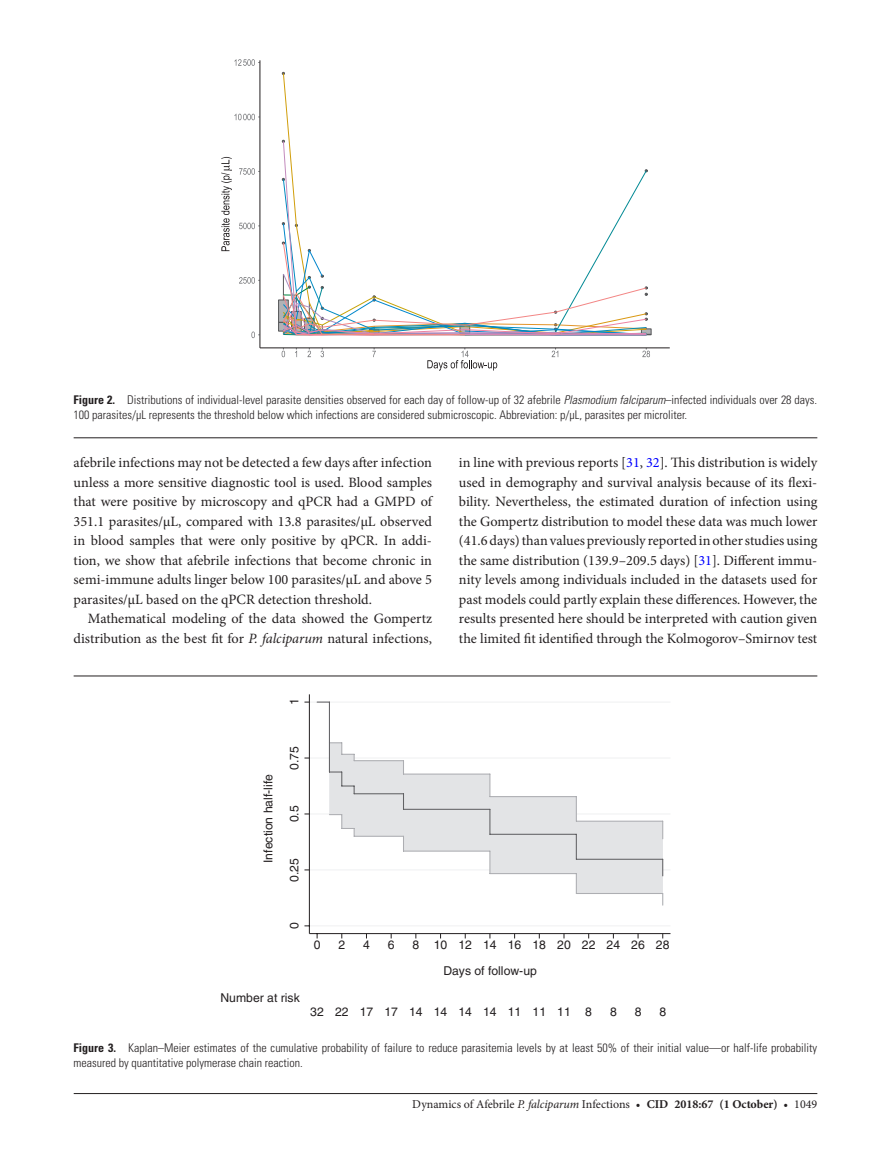
<style>
.page{position:relative;width:891px;height:1174px;background:#fff}
.page>*{position:absolute;margin:0;border:0;box-sizing:border-box;transform-origin:0 0}
.t1{font:14.25px/19.5px "Minion Pro";color:#231f20;text-align:justify}
.t2{font:12.15px/25.8px "Helvetica";color:#231f20}
.t3{font:300 condensed 12px/15px "Univers LT Std";color:#231f20}
.t4{font:12px "Minion Pro";color:#231f20}
.s1{font-weight:700}
.s2{font-style:italic}
.s3{color:#00f}
</style>
<div class="page">
<hr style="left:74px;top:1093px;width:743px;height:1px;background:#231f20">
<hr style="left:74px;top:437px;width:743px;height:1px;background:#231f20">
<div style="left:278px;top:300px;width:11px;height:31px;background:#5e5f61"></div>
<svg style="left:283px;top:141px;width:364px;height:81px"></svg>
<svg style="left:279px;top:222px;width:372px;height:114px"></svg>
<hr style="left:260px;top:60px;width:1px;height:288px;background:#231f20">
<svg style="left:239px;top:168px;width:21px;height:7px"></svg>
<svg style="left:239px;top:223px;width:21px;height:6px"></svg>
<svg style="left:239px;top:277px;width:21px;height:7px"></svg>
<svg style="left:251px;top:332px;width:9px;height:6px"></svg>
<hr style="left:260px;top:348px;width:410px;height:1px;background:#231f20">
<svg style="left:282px;top:348px;width:3px;height:9px"></svg>
<svg style="left:295px;top:348px;width:2px;height:9px"></svg>
<svg style="left:308px;top:348px;width:3px;height:9px"></svg>
<svg style="left:321px;top:348px;width:3px;height:9px"></svg>
<svg style="left:372px;top:348px;width:4px;height:9px"></svg>
<svg style="left:552px;top:348px;width:6px;height:9px"></svg>
<svg style="left:642px;top:348px;width:8px;height:9px"></svg>
<svg style="left:427px;top:348px;width:70px;height:23px"></svg>
<svg style="left:221px;top:157px;width:11px;height:94px"></svg>
<svg style="left:234px;top:114px;width:26px;height:6px"></svg>
<svg style="left:234px;top:59px;width:26px;height:7px"></svg>
<hr style="left:74px;top:676px;width:743px;height:1px;background:#231f20">
<hr style="left:309px;top:702px;width:361px;height:1px;background:#f0f1f2">
<hr style="left:309px;top:757px;width:361px;height:2px;background:#f0f1f2">
<hr style="left:309px;top:813px;width:361px;height:1px;background:#f0f1f2">
<hr style="left:309px;top:869px;width:361px;height:1px;background:#f0f1f2">
<hr style="left:309px;top:925px;width:361px;height:1px;background:#f0f1f2">
<svg style="left:329px;top:761px;width:334px;height:133px"></svg>
<svg style="left:662px;top:822px;width:1px;height:17px"></svg>
<hr style="left:576px;top:821px;width:87px;height:1px;background:#adaeb2">
<svg style="left:576px;top:797px;width:1px;height:24px"></svg>
<hr style="left:490px;top:796px;width:86px;height:1px;background:#adaeb2">
<svg style="left:489px;top:775px;width:1px;height:22px"></svg>
<hr style="left:404px;top:774px;width:86px;height:1px;background:#adaeb2">
<svg style="left:403px;top:761px;width:1px;height:13px"></svg>
<hr style="left:354px;top:760px;width:50px;height:1px;background:#adaeb2">
<svg style="left:330px;top:742px;width:25px;height:19px"></svg>
<hr style="left:576px;top:893px;width:87px;height:1px;background:#adaeb2">
<svg style="left:576px;top:874px;width:1px;height:19px"></svg>
<hr style="left:490px;top:873px;width:86px;height:1px;background:#adaeb2">
<svg style="left:489px;top:852px;width:1px;height:22px"></svg>
<hr style="left:404px;top:851px;width:86px;height:1px;background:#adaeb2">
<svg style="left:403px;top:837px;width:1px;height:14px"></svg>
<hr style="left:354px;top:836px;width:50px;height:1px;background:#adaeb2">
<svg style="left:329px;top:814px;width:26px;height:22px"></svg>
<svg style="left:662px;top:860px;width:1px;height:16px"></svg>
<hr style="left:576px;top:859px;width:87px;height:1px;background:#626265">
<svg style="left:576px;top:834px;width:1px;height:25px"></svg>
<hr style="left:490px;top:834px;width:86px;height:1px;background:#626265">
<svg style="left:489px;top:810px;width:1px;height:24px"></svg>
<hr style="left:404px;top:809px;width:86px;height:1px;background:#626265">
<svg style="left:403px;top:794px;width:1px;height:15px"></svg>
<hr style="left:354px;top:793px;width:50px;height:1px;background:#626265">
<svg style="left:329px;top:771px;width:26px;height:23px"></svg>
<hr style="left:329px;top:702px;width:1px;height:70px;background:#626265">
<svg style="left:317px;top:702px;width:12px;height:1px"></svg>
<hr style="left:309px;top:694px;width:1px;height:240px;background:#231f20">
<hr style="left:309px;top:933px;width:361px;height:1px;background:#231f20">
<p class="t3" style="left:74px;top:393px;width:745px"><span class="s1">Figure 2.</span> Distributions of individual-level parasite densities observed for each day of follow-up of 32 afebrile <span class="s2">Plasmodium falciparum</span>–infected individuals over 28 days.<br>100 parasites/μL represents the threshold below which infections are considered submicroscopic. Abbreviation: p/μL, parasites per microliter.</p>
<p class="t1" style="left:74px;top:453px;width:360px">afebrile infections may not be detected a few days after infection unless a more sensitive diagnostic tool is used. Blood samples that were positive by microscopy and qPCR had a GMPD of 351.1 parasites/μL, compared with 13.8 parasites/μL observed in blood samples that were only positive by qPCR. In addi&shy;tion, we show that afebrile infections that become chronic in semi-immune adults linger below 100 parasites/μL and above 5 parasites/μL based on the qPCR detection threshold.</p>
<p class="t1" style="left:74px;top:609px;width:360px;text-align:right">Mathematical modeling of the data showed the Gompertz distribution as the best fit for <span class="s2">P. falciparum</span> natural infections,</p>
<p class="t2" style="left:281px;top:705px;width:8px;rotate:-90deg">1</p>
<p class="t2" style="left:255px;top:863px;width:90px;rotate:-90deg">Infection half-life</p>
<p class="t2" style="left:281px;top:770px;width:25px;rotate:-90deg">0.75</p>
<p class="t2" style="left:281px;top:822px;width:18px;rotate:-90deg">0.5</p>
<p class="t2" style="left:281px;top:882px;width:25px;rotate:-90deg">0.25</p>
<p class="t2" style="left:281px;top:929px;width:8px;rotate:-90deg">0</p>
<p class="t1" style="left:459px;top:453px;width:360px">in line with previous reports [<span class="s3">31</span>, <span class="s3">32</span>]. This distribution is widely used in demography and survival analysis because of its flexi&shy;bility. Nevertheless, the estimated duration of infection using the Gompertz distribution to model these data was much lower (41.6 days) than values previously reported in other studies using the same distribution (139.9–209.5 days) [<span class="s3">31</span>]. Different immu&shy;nity levels among individuals included in the datasets used for past models could partly explain these differences. However, the results presented here should be interpreted with caution given the limited fit identified through the Kolmogorov–Smirnov test</p>
<p class="t2" style="left:221px;top:985px;width:81px">Number at risk</p>
<p class="t2" style="left:314px;top:932px;width:8px">0</p>
<p class="t2" style="left:338px;top:932px;width:8px">2</p>
<p class="t2" style="left:363px;top:932px;width:8px">4</p>
<p class="t2" style="left:388px;top:932px;width:8px">6</p>
<p class="t2" style="left:443px;top:932px;width:228px;text-indent:-31px">8 10 12 14 16 18 20 22 24 26 28<br>Days of follow-up</p>
<p class="t2" style="left:310px;top:999px;width:283px">32 22 17 17 14 14 14 14 11 11 11 8</p>
<p class="t2" style="left:610px;top:999px;width:8px">8</p>
<p class="t2" style="left:635px;top:999px;width:8px">8</p>
<p class="t2" style="left:659px;top:999px;width:8px">8</p>
<p class="t3" style="left:74px;top:1041px;width:745px"><span class="s1">Figure 3.</span> Kaplan–Meier estimates of the cumulative probability of failure to reduce parasitemia levels by at least 50% of their initial value—or half-life probability measured by quantitative polymerase chain reaction.</p>
<p class="t4" style="left:412px;top:1096px;width:407px">Dynamics of Afebrile <span class="s2">P. falciparum</span> Infections • <span class="s1">CID 2018:67 (1 October)</span> • 1049</p>
</div>
